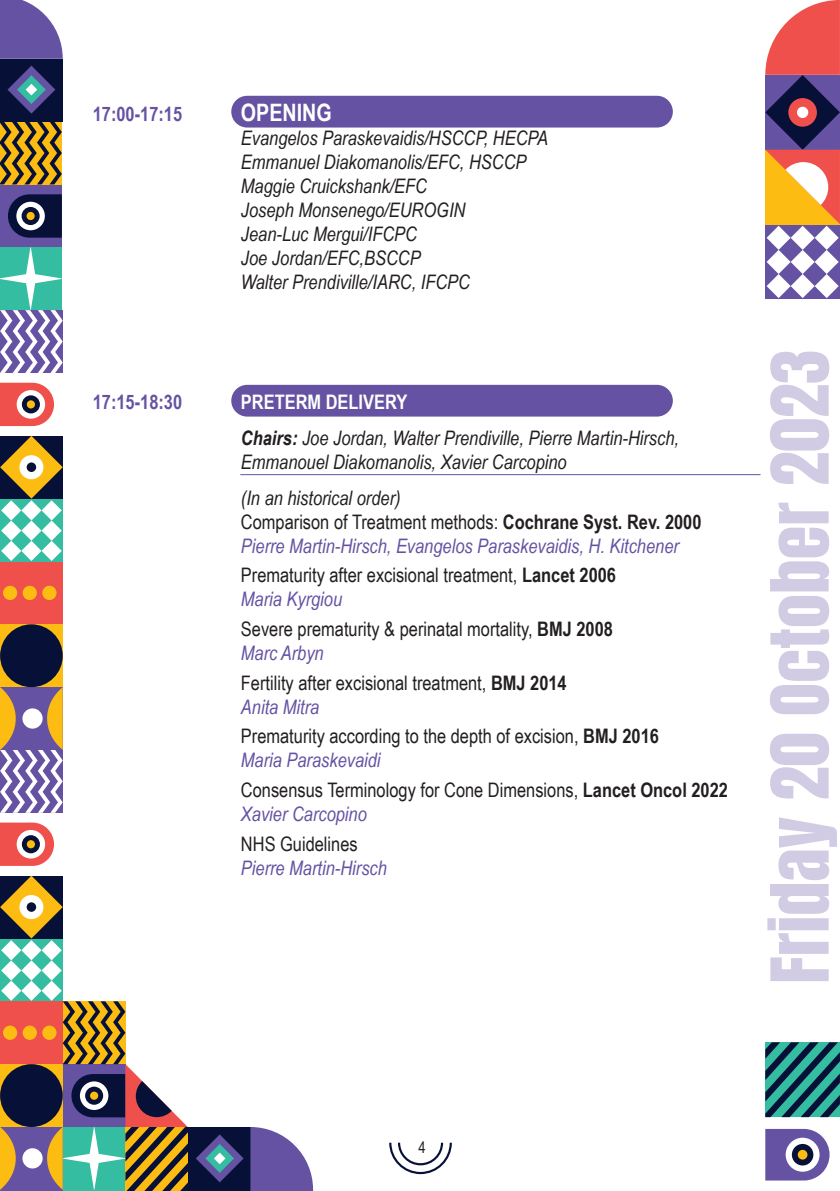
<style>
.page{position:relative;width:840px;height:1191px;background:#fff}
.page>*{position:absolute;margin:0;border:0;box-sizing:border-box;transform-origin:0 0}
.t1{font:700 24px "Arial Narrow";color:#fff}
.t2{font:20px/24px "Arial Narrow";color:#231f20}
.t3{font:italic 20px/24px "Arial Narrow";color:#231f20}
.t4{font:italic 20px/24px "Arial Narrow";color:#6552a2}
.t5{font:700 20px "Arial Narrow";color:#6552a2}
.t6{font:16px "Arial Narrow";color:#231f20}
.s1{font-weight:700;font-style:normal;color:#fff}
.s2{font-weight:700}
.s3{font-style:normal;color:#231f20}
.s4{font-weight:700;font-style:normal;color:#231f20}
.s5{font-style:italic;color:#6552a2}
</style>
<div class="page">
<div style="left:188px;top:1127px;width:62px;height:64px;background:#071137"></div>
<svg style="left:196px;top:1134px;width:47px;height:48px"></svg>
<svg style="left:250px;top:1127px;width:63px;height:64px"></svg>
<div style="left:0;top:59px;width:63px;height:63px;background:#071137"></div>
<svg style="left:7px;top:66px;width:48px;height:48px"></svg>
<svg style="left:0;top:0;width:63px;height:59px"></svg>
<svg style="left:0;top:822px;width:54px;height:44px;background:#f16965"></svg>
<div style="left:17px;top:830px;width:28px;height:28px;background:#fff;border-radius:50%"></div>
<div style="left:22px;top:835px;width:18px;height:18px;background:#071137;border-radius:50%"></div>
<div style="left:27px;top:840px;width:8px;height:8px;background:#fdbc12;border-radius:50%"></div>
<div style="left:0;top:184px;width:62px;height:63px;background:#6552a2"></div>
<svg style="left:0;top:122px;width:62px;height:62px;background:#9e7a20"></svg>
<svg style="left:8px;top:194px;width:54px;height:44px;background:#151b47"></svg>
<div style="left:16px;top:202px;width:29px;height:28px;background:#fff;border-radius:50%"></div>
<div style="left:22px;top:207px;width:18px;height:18px;background:#071137;border-radius:50%"></div>
<div style="left:27px;top:212px;width:8px;height:8px;background:#fdbc12;border-radius:50%"></div>
<div style="left:0;top:624px;width:63px;height:63px;background:#fdbc12"></div>
<div style="left:0;top:561px;width:63px;height:63px;background:#ef504b"></div>
<div style="left:0;top:624px;width:63px;height:63px;background:#071137;border-radius:50%"></div>
<svg style="left:0;top:247px;width:63px;height:126px"></svg>
<svg style="left:0;top:383px;width:54px;height:43px;background:#f06560"></svg>
<div style="left:17px;top:390px;width:28px;height:29px;background:#fff;border-radius:50%"></div>
<div style="left:22px;top:395px;width:18px;height:18px;background:#071137;border-radius:50%"></div>
<div style="left:27px;top:400px;width:8px;height:8px;background:#fdbc12;border-radius:50%"></div>
<div style="left:23px;top:586px;width:14px;height:14px;background:#fdbc12;border-radius:50%"></div>
<div style="left:42px;top:586px;width:14px;height:14px;background:#fdbc12;border-radius:50%"></div>
<div style="left:3px;top:586px;width:14px;height:14px;background:#fdbc12;border-radius:50%"></div>
<svg style="left:0;top:436px;width:63px;height:125px"></svg>
<svg style="left:0;top:687px;width:63px;height:126px"></svg>
<div style="left:22px;top:708px;width:21px;height:20px;background:#fff;border-radius:50%"></div>
<svg style="left:0;top:875px;width:188px;height:316px"></svg>
<svg style="left:765px;top:0;width:74px;height:298px"></svg>
<svg style="left:765px;top:1042px;width:75px;height:139px"></svg>
<svg style="left:389px;top:1142px;width:62px;height:32px"></svg>
<div style="left:231px;top:96px;width:441px;height:31px;background:#6552a2;border-radius:16px"></div>
<div style="left:231px;top:385px;width:441px;height:31px;background:#6552a2;border-radius:16px"></div>
<svg style="left:767px;top:817px;width:69px;height:164px"></svg>
<svg style="left:770px;top:733px;width:58px;height:65px"></svg>
<svg style="left:770px;top:502px;width:58px;height:212px"></svg>
<svg style="left:770px;top:351px;width:58px;height:133px"></svg>
<hr style="left:240px;top:474px;width:520px;height:1px;background:#6552a2">
<p class="t5" style="left:93px;top:99px;width:91px">17:00-17:15</p>
<p class="t1" style="left:241px;top:95px;width:92px">OPENING</p>
<p class="t3" style="left:241px;top:126px;width:308px">Evangelos Paraskevaidis/HSCCP, HECPA<br>Emmanuel Diakomanolis/EFC, HSCCP<br>Maggie Cruickshank/EFC<br>Joseph Monsenego/EUROGIN<br>Jean-Luc Mergui/IFCPC<br>Joe Jordan/EFC,BSCCP<br>Walter Prendiville/IARC, IFCPC</p>
<p class="t5" style="left:93px;top:387px;width:91px">17:15-18:30</p>
<p class="t3" style="left:241px;top:384px;width:439px;line-height:35.4px"><span class="s1">PRETERM DELIVERY<br></span><span class="s2">Chairs:</span> Joe Jordan, Walter Prendiville, Pierre Martin-Hirsch,</p>
<p class="t3" style="left:241px;top:443px;width:327px;line-height:36px">Emmanouel Diakomanolis, Xavier Carcopino (In an historical order)</p>
<p class="t4" style="left:241px;top:509px;width:462px"><span class="s3">Comparison of Treatment methods:</span> <span class="s4">Cochrane Syst. Rev. 2000<br></span>Pierre Martin-Hirsch, Evangelos Paraskevaidis, H. Kitchener</p>
<p class="t2" style="left:241px;top:562px;width:376px">Prematurity after excisional treatment, <span class="s2">Lancet 2006<br></span><span class="s5">Maria Kyrgiou</span></p>
<p class="t2" style="left:241px;top:616px;width:373px">Severe prematurity &amp; perinatal mortality, <span class="s2">BMJ 2008<br></span><span class="s5">Marc Arbyn</span></p>
<p class="t2" style="left:241px;top:670px;width:327px">Fertility after excisional treatment, <span class="s2">BMJ 2014<br></span><span class="s5">Anita Mitra</span></p>
<p class="t2" style="left:241px;top:723px;width:419px">Prematurity according to the depth of excision, <span class="s2">BMJ 2016<br></span><span class="s5">Maria Paraskevaidi</span></p>
<p class="t2" style="left:241px;top:777px;width:488px">Consensus Terminology for Cone Dimensions, <span class="s2">Lancet Oncol 2022<br></span><span class="s5">Xavier Carcopino</span></p>
<p class="t2" style="left:241px;top:831px;width:118px">NHS Guidelines</p>
<p class="t4" style="left:241px;top:855px;width:147px">Pierre Martin-Hirsch</p>
<p class="t6" style="left:418px;top:1135px;width:9px">4</p>
</div>
